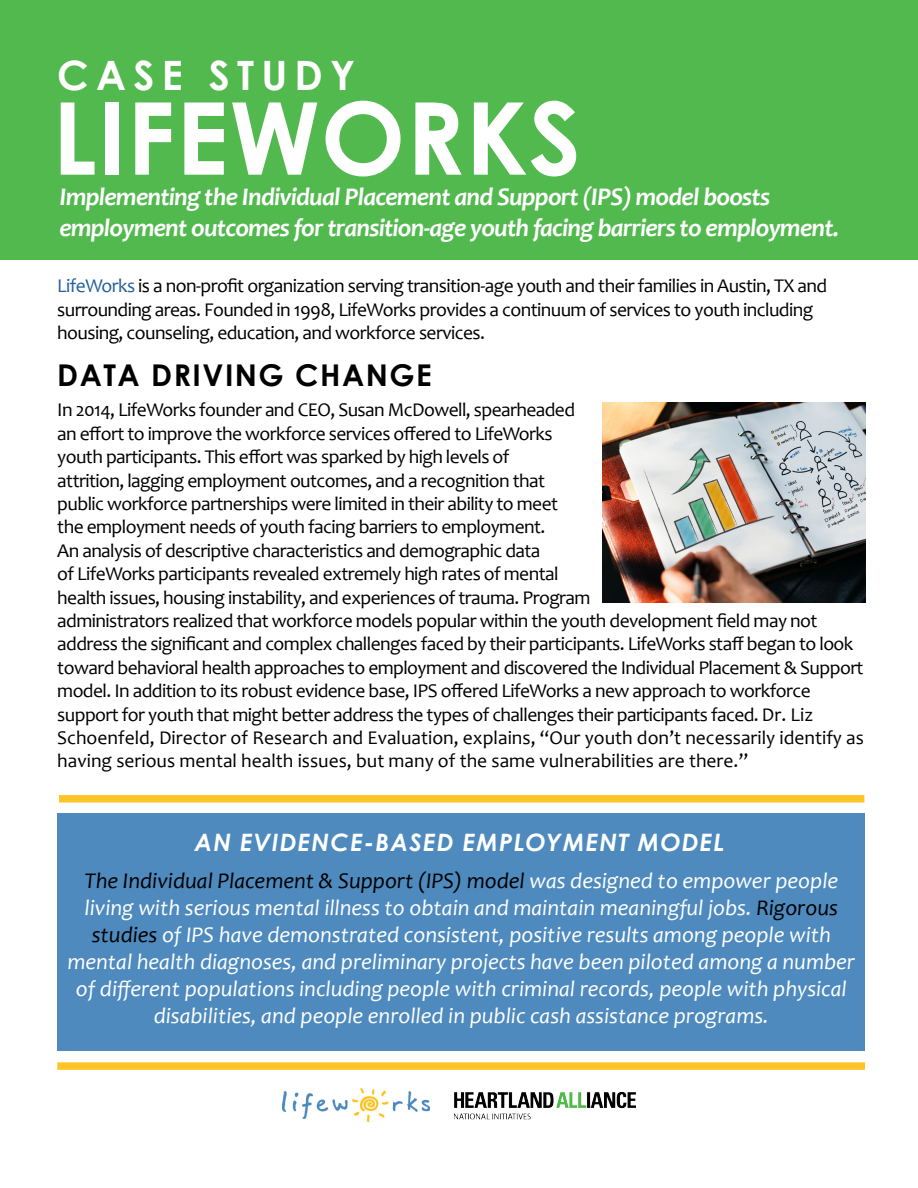
<style>
.page{position:relative;width:918px;height:1188px;background:#fff}
.page>*{position:absolute;margin:0;border:0;box-sizing:border-box;transform-origin:0 0}
.t1{font:700 100.5px "Century Gothic";letter-spacing:.01em;color:#fff}
.t2{font:700 40.5px "Century Gothic";letter-spacing:.18em;color:#fff}
.t3{font:700 30px "Century Gothic";letter-spacing:.05em;color:#000}
.t4{font:italic 700 25.5px/30.6px "Candara";letter-spacing:-.03em;color:#fff}
.t5{font:italic 700 24px "Century Gothic";letter-spacing:.05em;color:#fff}
.t6{font:italic 22.5px/27px "Candara";color:#fff;text-align:center}
.t7{font:19.5px/23.4px "Candara";letter-spacing:-.03em;color:#000}
.s1{color:#215e9e}
.s2{color:#000}
</style>
<div class="page">
<img style="left:283px;top:1089px;width:147px;height:32px">
<img style="left:454px;top:1092px;width:181px;height:28px">
<div style="left:59px;top:795px;width:805px;height:8px;background:#ffc527"></div>
<div style="left:57px;top:1062px;width:808px;height:8px;background:#ffc527"></div>
<div style="left:57px;top:813px;width:808px;height:237px;background:#4e8abe"></div>
<img style="left:602px;top:402px;width:263px;height:201px">
<div style="left:0;top:0;width:918px;height:259px;background:#52b94f"></div>
<h2 class="t2" style="left:57px;top:45px;width:300px">CASE STUDY</h2>
<h1 class="t1" style="left:52px;top:62px;width:530px">LIFEWORKS</h1>
<h3 class="t4" style="left:59px;top:181px;width:781px">Implementing the Individual Placement and Support (IPS) model boosts employment outcomes for transition-age youth facing barriers to employment.</h3>
<p class="t7" style="left:57px;top:274px;width:771px"><span class="s1">LifeWorks</span> is a non-profit organization serving transition-age youth and their families in Austin, TX and surrounding areas. Founded in 1998, LifeWorks provides a continuum of services to youth including housing, counseling, education, and workforce services.</p>
<h3 class="t3" style="left:57px;top:352px;width:376px">DATA DRIVING CHANGE</h3>
<p class="t7" style="left:57px;top:398px;width:808px">In 2014, LifeWorks founder and CEO, Susan McDowell, spearheaded<br>an effort to improve the workforce services offered to LifeWorks<br>youth participants. This effort was sparked by high levels of<br>attrition, lagging employment outcomes, and a recognition that<br>public workforce partnerships were limited in their ability to meet<br>the employment needs of youth facing barriers to employment.<br>An analysis of descriptive characteristics and demographic data<br>of LifeWorks participants revealed extremely high rates of mental<br>health issues, housing instability, and experiences of trauma. Program<br>administrators realized that workforce models popular within the youth development field may not address the significant and complex challenges faced by their participants. LifeWorks staff began to look toward behavioral health approaches to employment and discovered the Individual Placement &amp; Support model. In addition to its robust evidence base, IPS offered LifeWorks a new approach to workforce support for youth that might better address the types of challenges their participants faced. Dr. Liz Schoenfeld, Director of Research and Evaluation, explains, “Our youth don’t necessarily identify as having serious mental health issues, but many of the same vulnerabilities are there.”</p>
<p class="t5" style="left:194px;top:824px;width:531px">AN EVIDENCE-BASED EMPLOYMENT MODEL</p>
<p class="t6" style="left:67px;top:867px;width:789px"><span class="s2">The Individual Placement &amp; Support (IPS) model</span> was designed to empower people living with serious mental illness to obtain and maintain meaningful jobs. <span class="s2">Rigorous studies</span> of IPS have demonstrated consistent, positive results among people with mental health diagnoses, and preliminary projects have been piloted among a number of different populations including people with criminal records, people with physical disabilities, and people enrolled in public cash assistance programs.</p>
</div>
